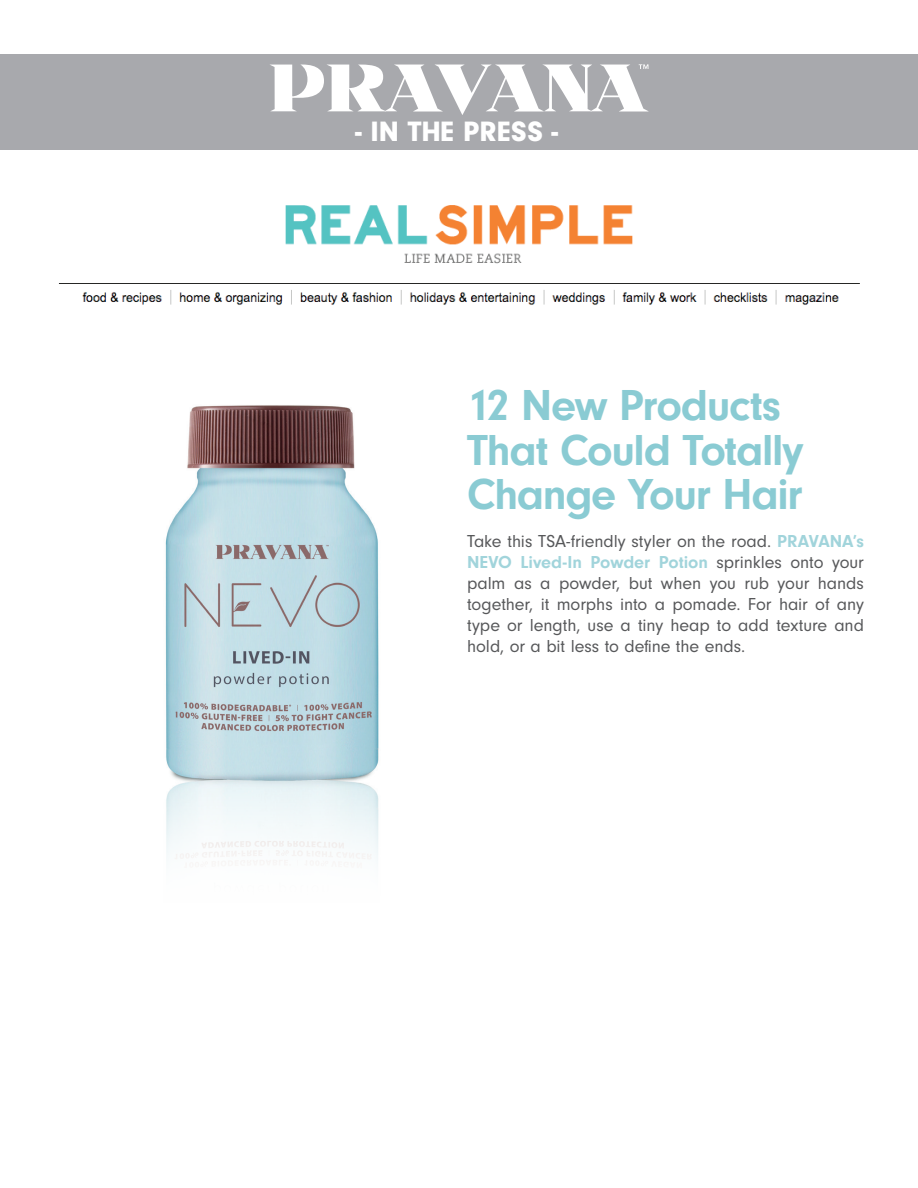
<style>
.page{position:relative;width:918px;height:1188px;background:#fff}
.page>*{position:absolute;margin:0;border:0;box-sizing:border-box;transform-origin:0 0}
.t1{font:700 45px/44.8px "Neuzeit Gro";letter-spacing:-.025em;color:#8acbd3}
.t2{font:900 29.1px "Neuzeit Gro";letter-spacing:.005em;color:#fff}
.t3{font:18px/21px "Neuzeit Gro";letter-spacing:-.005em;color:#57585a;text-align:justify}
.s1{font-weight:700;color:#a1d4db}
</style>
<div class="page">
<div style="left:1px;top:54px;width:917px;height:96px;background:#a8a9ad"></div>
<svg style="left:270px;top:64px;width:379px;height:51px"></svg>
<img style="left:58px;top:283px;width:802px;height:22px">
<img style="left:285px;top:205px;width:348px;height:59px">
<img style="left:165px;top:405px;width:214px;height:457px">
<h2 class="t2" style="left:355px;top:114px;width:205px">- IN THE PRESS -</h2>
<h1 class="t1" style="left:467px;top:383px;width:338px">12 New Products<br>That Could Totally<br>Change Your Hair</h1>
<p class="t3" style="left:467px;top:531px;width:398px">Take this TSA-friendly styler on the road. <span class="s1">PRAVANA’s NEVO Lived-In Powder Potion</span> sprinkles onto your palm as a powder, but when you rub your hands together, it morphs into a pomade. For hair of any type or length, use a tiny heap to add texture and hold, or a bit less to define the ends.</p>
</div>
